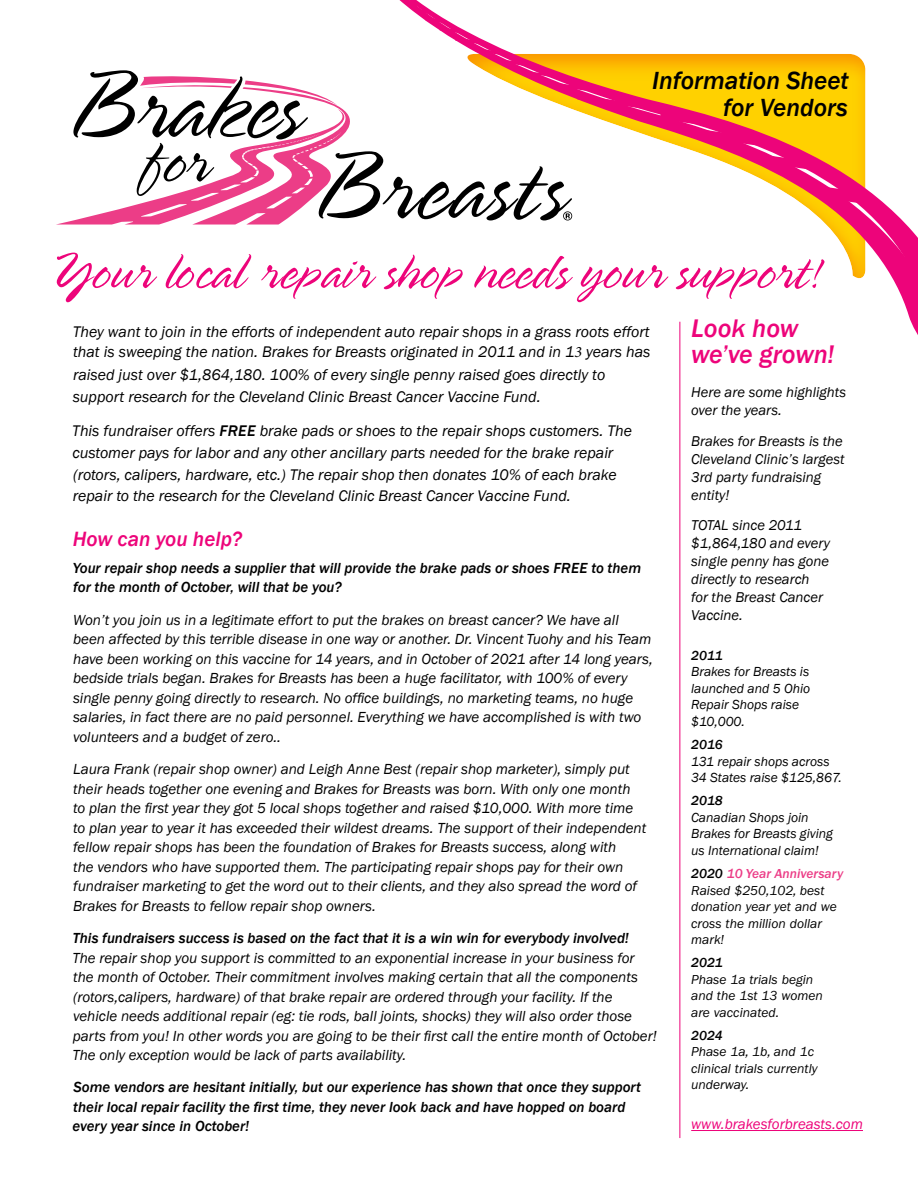
<style>
.page{position:relative;width:918px;height:1188px;background:#fff}
.page>*{position:absolute;margin:0;border:0;box-sizing:border-box;transform-origin:0 0}
.t1{font:300 57.6px "Spring LP Std";color:#ed047a}
.t2{font:italic 500 26.25px/26.2px "Franklin Gothic";color:#ed047a}
.t3{font:italic 500 25.5px/27px "Franklin Gothic";color:#000;text-align:right}
.t4{font:italic 500 21.3px "Franklin Gothic";color:#ed047a}
.t5{font:italic 15.9px/21.6px "Franklin Gothic";color:#000}
.t6{font:italic 15px/19.5px "Franklin Gothic";color:#000}
.t7{font:italic 500 15px/19.5px "Franklin Gothic";color:#000}
.t8{font:italic 15px "Franklin Gothic";color:#ed047a}
.t9{font:italic 14.7px/18px "Franklin Gothic";color:#000}
.t10{font:italic 13.5px/16.5px "ITC Franklin Gothic Std";color:#000}
.t11{font:italic 13.5px/16.5px "Franklin Gothic";color:#000}
.t12{font:13.5px "ITC Franklin Gothic Std Med It";color:#ec3d87}
.t13{font:13.5px "ITC Franklin Gothic Std Med It";color:#000}
.s1{font-family:"Minion Pro"}
.s2{font-weight:500}
.s3{color:#000}
</style>
<div class="page">
<svg style="left:399px;top:0;width:519px;height:648px"></svg>
<svg style="left:822px;top:187px;width:49px;height:18px"></svg>
<svg style="left:760px;top:154px;width:60px;height:17px"></svg>
<svg style="left:660px;top:111px;width:111px;height:36px;background:#f35453"></svg>
<svg style="left:56px;top:1px;width:586px;height:224px"></svg>
<hr style="left:680px;top:322px;width:1px;height:816px;background:#ed047a">
<hr style="left:691px;top:1130px;width:172px;height:1px;background:#ed047a">
<h3 class="t3" style="left:652px;top:67px;width:198px">Information Sheet for Vendors</h3>
<h1 class="t1" style="left:48px;top:243px;width:775px">Your local repair shop needs your support!</h1>
<p class="t5" style="left:73px;top:322px;width:579px;line-height:20.2px">They want to join in the efforts of independent auto repair shops in a grass roots effort that is sweeping the nation. Brakes for Breasts originated in 2011 and in 1<span class="s1">3</span> years has</p>
<p class="t5" style="left:73px;top:364px;width:534px">raised just over $1,864,180. 100% of every single penny raised goes directly to support research for the Cleveland Clinic Breast Cancer Vaccine Fund.</p>
<p class="t5" style="left:72px;top:420px;width:561px">This fundraiser offers <span class="s2">FREE</span> brake pads or shoes to the repair shops customers. The customer pays for labor and any other ancillary parts needed for the brake repair (rotors, calipers, hardware, etc.) The repair shop then donates 10% of each brake repair to the research for the Cleveland Clinic Breast Cancer Vaccine Fund.</p>
<h3 class="t4" style="left:73px;top:526px;width:171px">How can you help?</h3>
<p class="t7" style="left:73px;top:558px;width:570px">Your repair shop needs a supplier that will provide the brake pads or shoes FREE to them for the month of October, will that be you?</p>
<p class="t6" style="left:73px;top:610px;width:581px">Won’t you join us in a legitimate effort to put the brakes on breast cancer? We have all been affected by this terrible disease in one way or another. Dr. Vincent Tuohy and his Team have been working on this vaccine for 14 years, and in October of 2021 after 14 long years, bedside trials began. Brakes for Breasts has been a huge facilitator, with 100% of every single penny going directly to research. No office buildings, no marketing teams, no huge salaries, in fact there are no paid personnel. Everything we have accomplished is with two volunteers and a budget of zero..</p>
<p class="t6" style="left:73px;top:760px;width:575px">Laura Frank (repair shop owner) and Leigh Anne Best (repair shop marketer), simply put their heads together one evening and Brakes for Breasts was born. With only one month<br>to plan the first year they got 5 local shops together and raised $10,000. With more time to plan year to year it has exceeded their wildest dreams. The support of their independent fellow repair shops has been the foundation of Brakes for Breasts success, along with<br>the vendors who have supported them. The participating repair shops pay for their own fundraiser marketing to get the word out to their clients, and they also spread the word of Brakes for Breasts to fellow repair shop owners.</p>
<p class="t7" style="left:73px;top:928px;width:557px">This fundraisers success is based on the fact that it is a win win for everybody involved!</p>
<p class="t6" style="left:72px;top:948px;width:586px">The repair shop you support is committed to an exponential increase in your business for the month of October. Their commitment involves making certain that all the components (rotors,calipers, hardware) of that brake repair are ordered through your facility. If the vehicle needs additional repair (eg: tie rods, ball joints, shocks) they will also order those parts from you! In other words you are going to be their first call the entire month of October!<br>The only exception would be lack of parts availability.</p>
<p class="t7" style="left:72px;top:1078px;width:570px">Some vendors are hesitant initially, but our experience has shown that once they support their local repair facility the first time, they never look back and have hopped on board every year since in October!</p>
<h2 class="t2" style="left:691px;top:316px;width:145px">Look how we’ve grown!</h2>
<p class="t9" style="left:691px;top:384px;width:156px">Here are some highlights over the years.</p>
<p class="t9" style="left:691px;top:432px;width:155px">Brakes for Breasts is the<br>Cleveland Clinic’s largest<br>3rd party fundraising entity!</p>
<p class="t9" style="left:691px;top:516px;width:140px">TOTAL since 2011 $1,864,180 and every single penny has gone directly to research<br>for the Breast Cancer<br>Vaccine.</p>
<p class="t13" style="left:691px;top:648px;width:33px">2011</p>
<p class="t11" style="left:691px;top:664px;width:121px">Brakes for Breasts is launched and 5 Ohio<br>Repair Shops raise $10,000.</p>
<p class="t13" style="left:691px;top:737px;width:33px">2016</p>
<p class="t11" style="left:691px;top:753px;width:152px">131 repair shops across<br>34 States raise $125,867.</p>
<p class="t13" style="left:691px;top:793px;width:33px">2018</p>
<p class="t11" style="left:691px;top:809px;width:143px">Canadian Shops join<br>Brakes for Breasts giving us International claim!</p>
<p class="t12" style="left:691px;top:866px;width:154px"><span class="s3">2020</span> 10 Year Anniversary</p>
<p class="t10" style="left:691px;top:882px;width:147px">Raised $250,102, best donation year yet and we cross the million dollar mark!</p>
<p class="t13" style="left:691px;top:955px;width:33px">2021</p>
<p class="t10" style="left:691px;top:971px;width:133px">Phase 1a trials begin and the 1st 13 women are vaccinated.</p>
<p class="t13" style="left:691px;top:1028px;width:33px">2024</p>
<p class="t10" style="left:691px;top:1044px;width:128px">Phase 1a, 1b, and 1c clinical trials currently underway.</p>
<p class="t8" style="left:691px;top:1115px;width:173px">www.brakesforbreasts.com</p>
</div>
